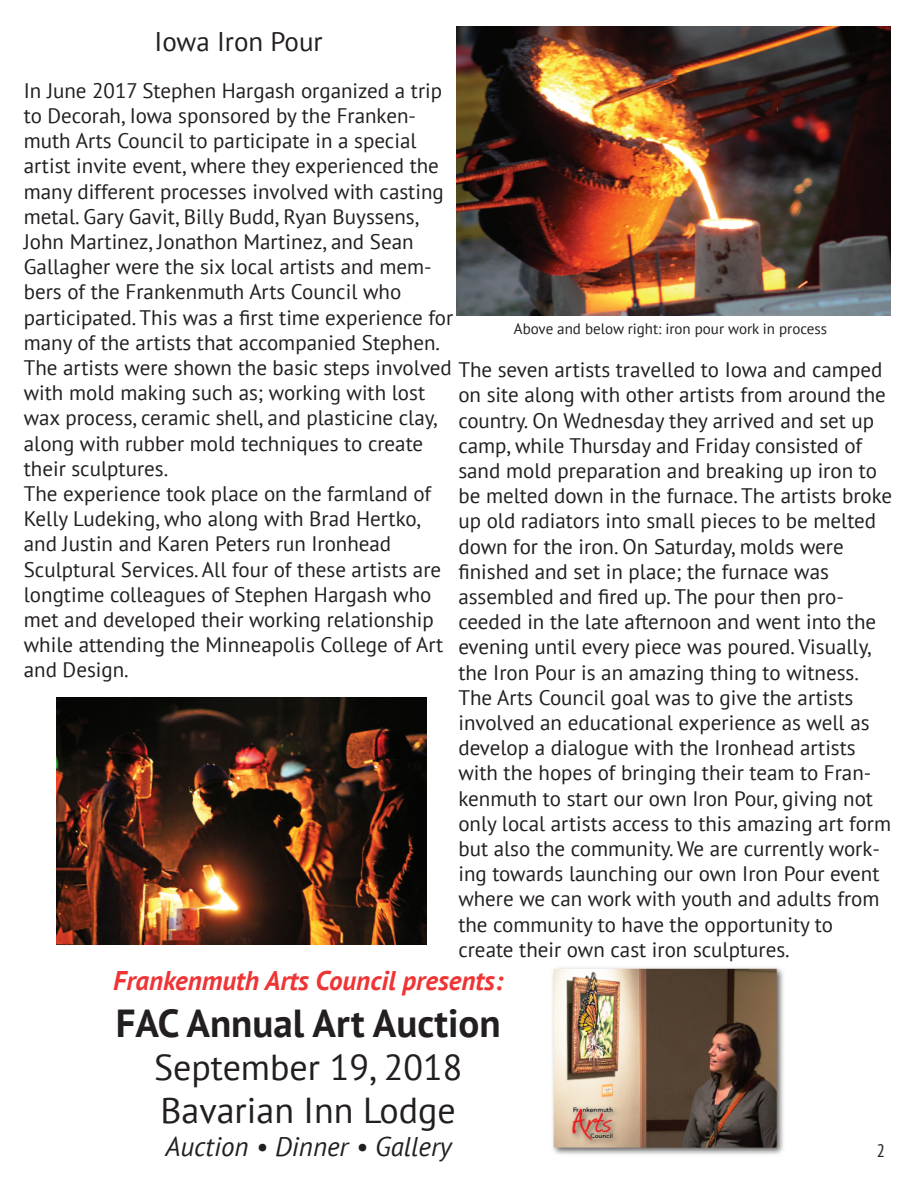
<style>
.page{position:relative;width:918px;height:1188px;background:#fff}
.page>*{position:absolute;margin:0;border:0;box-sizing:border-box;transform-origin:0 0}
.t1{font:700 39px "PT Sans";color:#231f20}
.t2{font:36px/43.2px "PT Sans";color:#231f20}
.t3{font:italic 700 27px "PT Sans";color:#ee3536}
.t4{font:italic 27px "PT Sans";color:#231f20}
.t5{font:27px "PT Sans";color:#231f20}
.t6{font:21px/25.2px "PT Sans";color:#231f20}
.t7{font:condensed 18px "PT Sans";color:#231f20}
.t8{font:15px "PT Sans";color:#231f20}
</style>
<div class="page">
<img style="left:456px;top:26px;width:434px;height:290px">
<img style="left:56px;top:698px;width:371px;height:247px">
<img style="left:552px;top:967px;width:232px;height:188px">
<p class="t5" style="left:155px;top:24px;width:170px">Iowa Iron Pour</p>
<p class="t6" style="left:24px;top:77px;width:431px">In June 2017 Stephen Hargash organized a trip to Decorah, Iowa sponsored by the Franken&shy;muth Arts Council to participate in a special artist invite event, where they experienced the many different processes involved with casting metal. Gary Gavit, Billy Budd, Ryan Buyssens, John Martinez, Jonathon Martinez, and Sean Gallagher were the six local artists and mem&shy;bers of the Frankenmuth Arts Council who participated. This was a first time experience for many of the artists that accompanied Stephen.<br>The artists were shown the basic steps involved with mold making such as; working with lost wax process, ceramic shell, and plasticine clay, along with rubber mold techniques to create their sculptures.<br>The experience took place on the farmland of Kelly Ludeking, who along with Brad Hertko, and Justin and Karen Peters run Ironhead Sculptural Services. All four of these artists are longtime colleagues of Stephen Hargash who met and developed their working relationship while attending the Minneapolis College of Art and Design.</p>
<p class="t8" style="left:514px;top:319px;width:315px">Above and below right: iron pour work in process</p>
<p class="t6" style="left:458px;top:357px;width:435px">The seven artists travelled to Iowa and camped on site along with other artists from around the country. On Wednesday they arrived and set up camp, while Thursday and Friday consisted of sand mold preparation and breaking up iron to be melted down in the furnace. The artists broke up old radiators into small pieces to be melted down for the iron. On Saturday, molds were finished and set in place; the furnace was assembled and fired up. The pour then pro&shy;ceeded in the late afternoon and went into the evening until every piece was poured. Visually, the Iron Pour is an amazing thing to witness.<br>The Arts Council goal was to give the artists involved an educational experience as well as develop a dialogue with the Ironhead artists with the hopes of bringing their team to Fran&shy;kenmuth to start our own Iron Pour, giving not only local artists access to this amazing art form but also the community. We are currently work&shy;ing towards launching our own Iron Pour event where we can work with youth and adults from the community to have the opportunity to create their own cast iron sculptures.</p>
<p class="t3" style="left:113px;top:963px;width:392px">Frankenmuth Arts Council presents:</p>
<h1 class="t1" style="left:116px;top:998px;width:387px">FAC Annual Art Auction</h1>
<h2 class="t2" style="left:154px;top:1045px;width:310px">September 19, 2018<br>Bavarian Inn Lodge</h2>
<p class="t4" style="left:165px;top:1129px;width:288px">Auction • Dinner • Gallery</p>
<p class="t7" style="left:877px;top:1139px;width:10px">2</p>
</div>
